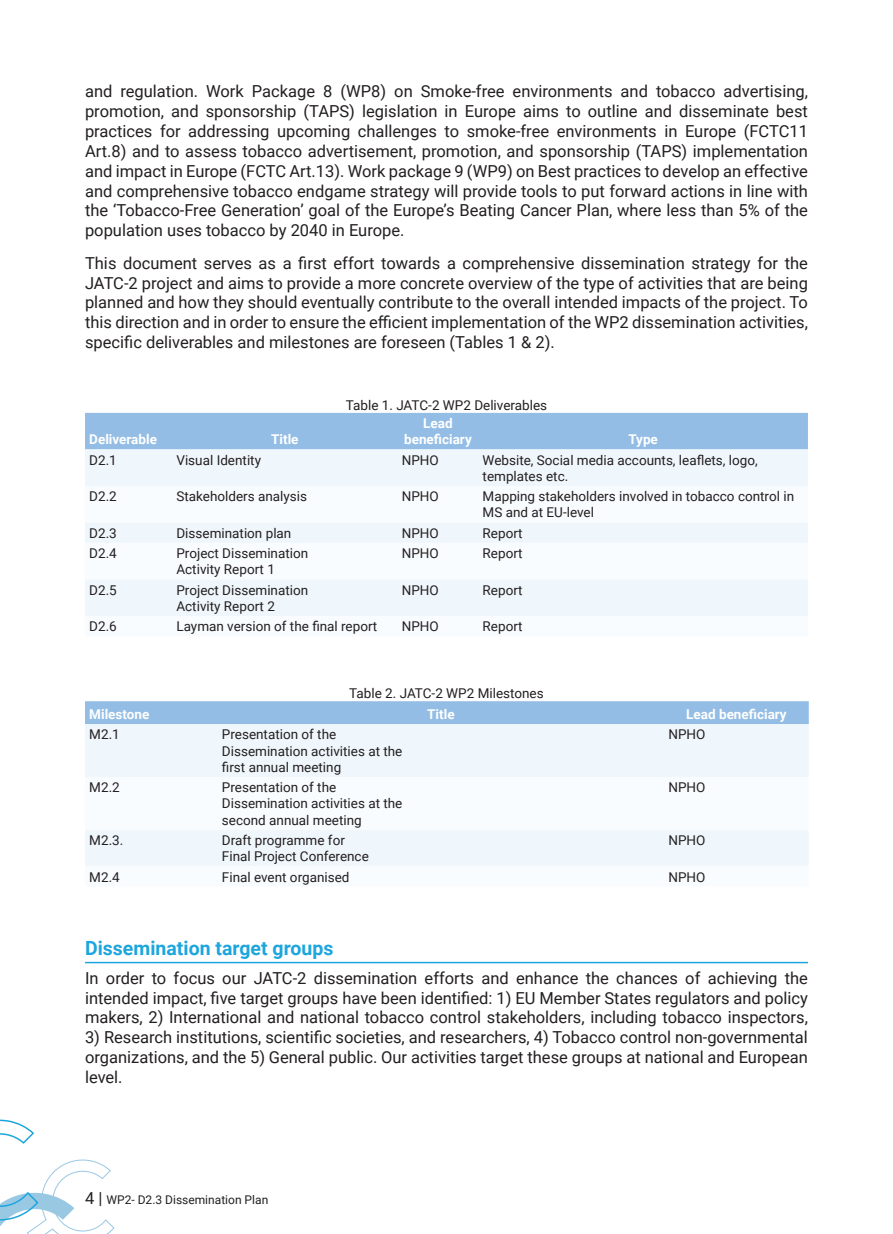
<style>
.page{position:relative;width:893px;height:1234px;background:#fff}
.page>*{position:absolute;margin:0;border:0;box-sizing:border-box;transform-origin:0 0}
.t1{font:700 19.5px "Roboto";color:#1da6dd}
.t2{font:16.5px/19.8px "Roboto";color:#231f20;text-align:justify}
.t3{font:13.5px/16.2px "Roboto";color:#231f20}
.t4{font:700 13.5px/16.2px "Roboto";color:#fff;text-align:center}
.t5{font:12px "Roboto";color:#231f20}
.s1{font-size:16.5px}
</style>
<div class="page">
<svg style="left:0;top:1119px;width:115px;height:114px"></svg>
<hr style="left:85px;top:961px;width:723px;height:2px;background:#1da6dd">
<div style="left:85px;top:413px;width:723px;height:36px;background:#93bde5"></div>
<div style="left:85px;top:449px;width:723px;height:37px;background:#f0f7fc"></div>
<svg style="left:85px;top:523px;width:723px;height:93px;fill:#f0f7fc"></svg>
<div style="left:85px;top:701px;width:724px;height:23px;background:#93bde5"></div>
<div style="left:85px;top:724px;width:724px;height:52px;background:#f0f7fc"></div>
<svg style="left:85px;top:776px;width:724px;height:90px"></svg>
<p class="t2" style="left:85px;top:81px;width:724px">and regulation. Work Package 8 (WP8) on Smoke-free environments and tobacco advertising, promotion, and sponsorship (TAPS) legislation in Europe aims to outline and disseminate best practices for addressing upcoming challenges to smoke-free environments in Europe (FCTC11<br>Art.8) and to assess tobacco advertisement, promotion, and sponsorship (TAPS) implementation and impact in Europe (FCTC Art.13). Work package 9 (WP9) on Best practices to develop an effective and comprehensive tobacco endgame strategy will provide tools to put forward actions in line with the ‘Tobacco-Free Generation’ goal of the Europe’s Beating Cancer Plan, where less than 5% of the population uses tobacco by 2040 in Europe.</p>
<p class="t2" style="left:85px;top:252px;width:724px">This document serves as a first effort towards a comprehensive dissemination strategy for the JATC-2 project and aims to provide a more concrete overview of the type of activities that are being planned and how they should eventually contribute to the overall intended impacts of the project. To this direction and in order to ensure the efficient implementation of the WP2 dissemination activities, specific deliverables and milestones are foreseen (Tables 1 &amp; 2).</p>
<p class="t4" style="left:89px;top:431px;width:69px">Deliverable</p>
<p class="t4" style="left:271px;top:431px;width:29px">Title</p>
<p class="t3" style="left:346px;top:396px;width:203px">Table 1. JATC-2 WP2 Deliverables</p>
<p class="t4" style="left:404px;top:414px;width:69px">Lead beneficiary</p>
<p class="t4" style="left:628px;top:431px;width:31px">Type</p>
<p class="t3" style="left:89px;top:451px;width:29px">D2.1</p>
<p class="t3" style="left:176px;top:451px;width:86px">Visual Identity</p>
<p class="t3" style="left:402px;top:451px;width:39px">NPHO</p>
<p class="t3" style="left:483px;top:451px;width:277px">Website, Social media accounts, leaflets, logo, templates etc.</p>
<p class="t3" style="left:89px;top:487px;width:29px">D2.2</p>
<p class="t3" style="left:176px;top:487px;width:132px">Stakeholders analysis</p>
<p class="t3" style="left:402px;top:487px;width:39px">NPHO</p>
<p class="t3" style="left:483px;top:487px;width:313px">Mapping stakeholders involved in tobacco control in<br>MS and at EU-level</p>
<p class="t3" style="left:89px;top:524px;width:29px">D2.3</p>
<p class="t3" style="left:176px;top:524px;width:116px">Dissemination plan</p>
<p class="t3" style="left:402px;top:524px;width:39px">NPHO</p>
<p class="t3" style="left:483px;top:524px;width:42px">Report</p>
<p class="t3" style="left:89px;top:544px;width:29px">D2.4</p>
<p class="t3" style="left:176px;top:544px;width:133px">Project Dissemination<br>Activity Report 1</p>
<p class="t3" style="left:402px;top:544px;width:39px">NPHO</p>
<p class="t3" style="left:483px;top:544px;width:42px">Report</p>
<p class="t3" style="left:89px;top:581px;width:29px">D2.5</p>
<p class="t3" style="left:176px;top:581px;width:133px">Project Dissemination<br>Activity Report 2</p>
<p class="t3" style="left:402px;top:581px;width:39px">NPHO</p>
<p class="t3" style="left:483px;top:581px;width:42px">Report</p>
<p class="t3" style="left:89px;top:617px;width:29px">D2.6</p>
<p class="t3" style="left:176px;top:617px;width:202px">Layman version of the final report</p>
<p class="t3" style="left:402px;top:617px;width:39px">NPHO</p>
<p class="t3" style="left:483px;top:617px;width:42px">Report</p>
<p class="t3" style="left:349px;top:684px;width:196px">Table 2. JATC-2 WP2 Milestones</p>
<p class="t4" style="left:89px;top:705px;width:62px">Milestone</p>
<p class="t4" style="left:427px;top:705px;width:29px">Title</p>
<p class="t4" style="left:686px;top:705px;width:102px">Lead beneficiary</p>
<p class="t3" style="left:89px;top:726px;width:32px">M2.1</p>
<p class="t3" style="left:222px;top:726px;width:182px">Presentation of the<br>Dissemination activities at the first annual meeting</p>
<p class="t3" style="left:668px;top:726px;width:39px">NPHO</p>
<p class="t3" style="left:89px;top:778px;width:32px">M2.2</p>
<p class="t3" style="left:222px;top:778px;width:182px">Presentation of the<br>Dissemination activities at the second annual meeting</p>
<p class="t3" style="left:668px;top:778px;width:39px">NPHO</p>
<p class="t3" style="left:89px;top:831px;width:36px">M2.3.</p>
<p class="t3" style="left:222px;top:831px;width:148px">Draft programme for<br>Final Project Conference</p>
<p class="t3" style="left:668px;top:831px;width:39px">NPHO</p>
<p class="t3" style="left:89px;top:868px;width:32px">M2.4</p>
<p class="t3" style="left:222px;top:868px;width:129px">Final event organised</p>
<p class="t3" style="left:668px;top:868px;width:39px">NPHO</p>
<p class="t1" style="left:85px;top:934px;width:250px">Dissemination target groups</p>
<p class="t2" style="left:85px;top:967px;width:724px">In order to focus our JATC-2 dissemination efforts and enhance the chances of achieving the intended impact, five target groups have been identified: 1) EU Member States regulators and policy makers, 2) International and national tobacco control stakeholders, including tobacco inspectors,</p>
<p class="t2" style="left:85px;top:1026px;width:724px">3) Research institutions, scientific societies, and researchers, 4) Tobacco control non-governmental organizations, and the 5) General public. Our activities target these groups at national and European level.</p>
<p class="t5" style="left:85px;top:1190px;width:185px"><span class="s1">4 |</span> WP2- D2.3 Dissemination Plan</p>
</div>
